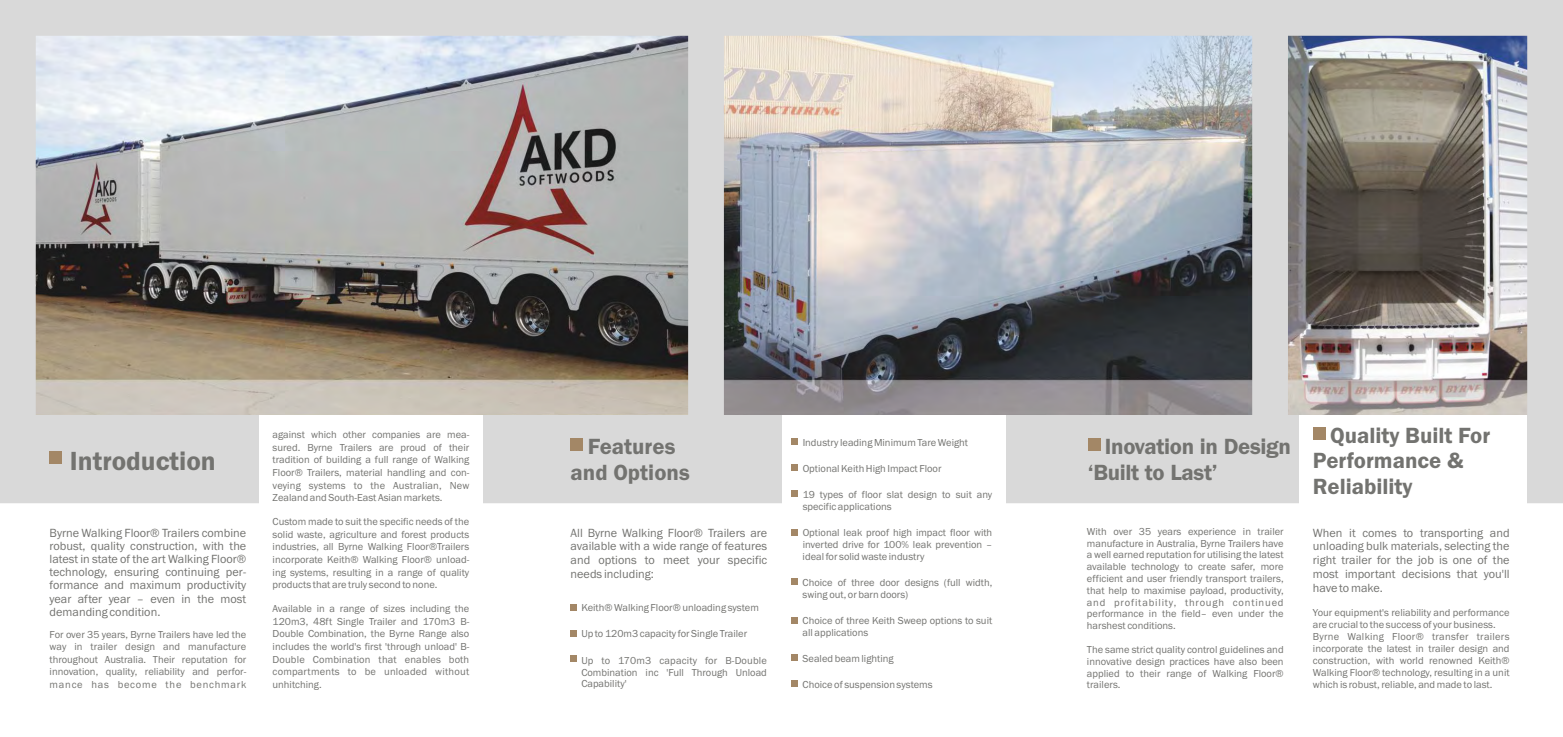
<style>
.page{position:relative;width:1563px;height:737px;background:#fff}
.page>*{position:absolute;margin:0;border:0;box-sizing:border-box;transform-origin:0 0}
.t1{font:600 27.12px "Franklin Gothic";color:#737370}
.t2{font:600 22.75px/25.8px "Franklin Gothic";color:#737370}
.t3{font:12.25px/13.9px "Franklin Gothic";color:#737370;text-align:justify}
.t4{font:10.5px/12.6px "Franklin Gothic";color:#737370;text-align:justify}
</style>
<div class="page">
<img style="left:0;top:0;width:1563px;height:503px">
<div style="left:259px;top:415px;width:223px;height:98px;background:#fff"></div>
<div style="left:782px;top:415px;width:223px;height:98px;background:#fff"></div>
<div style="left:1299px;top:415px;width:228px;height:98px;background:#fff"></div>
<div style="left:570px;top:439px;width:13px;height:12px;background:#a38766"></div>
<div style="left:50px;top:452px;width:12px;height:12px;background:#a38766"></div>
<div style="left:570px;top:604px;width:7px;height:6px;background:#a38766"></div>
<div style="left:570px;top:630px;width:7px;height:6px;background:#a38766"></div>
<div style="left:570px;top:656px;width:7px;height:6px;background:#a38766"></div>
<div style="left:792px;top:438px;width:6px;height:7px;background:#a38766"></div>
<svg style="left:792px;top:465px;width:6px;height:6px"></svg>
<svg style="left:792px;top:490px;width:6px;height:6px"></svg>
<svg style="left:792px;top:529px;width:6px;height:6px"></svg>
<svg style="left:792px;top:617px;width:6px;height:6px"></svg>
<svg style="left:792px;top:655px;width:6px;height:6px"></svg>
<svg style="left:792px;top:680px;width:6px;height:6px"></svg>
<svg style="left:792px;top:578px;width:6px;height:6px"></svg>
<div style="left:1313px;top:427px;width:12px;height:12px;background:#a38766"></div>
<div style="left:1088px;top:439px;width:12px;height:12px;background:#a38766"></div>
<h1 class="t1" style="left:70px;top:451px;width:147px">Introduction</h1>
<p class="t3" style="left:50px;top:527px;width:198px;line-height:13.2px">Byrne Walking Floor® Trailers combine robust, quality construction, with the latest in state of the art Walking Floor® technology, ensuring continuing per&shy;formance and maximum productivity year after year – even in the most demanding condition.</p>
<p class="t4" style="left:50px;top:629px;width:198px">For over 35 years, Byrne Trailers have led the way in trailer design and manufacture throughout Australia. Their reputation for innovation, quality, reliability and perfor&shy;mance has become the benchmark</p>
<p class="t4" style="left:273px;top:429px;width:198px">against which other companies are mea&shy;sured. Byrne Trailers are proud of their tradition of building a full range of Walking Floor® Trailers, material handling and con&shy;veying systems to the Australian, New Zealand and South-East Asian markets.</p>
<p class="t4" style="left:273px;top:516px;width:198px">Custom made to suit the specific needs of the solid waste, agriculture and forest products industries, all Byrne Walking Floor®Trailers incorporate Keith® Walking Floor® unload&shy;ing systems, resulting in a range of quality products that are truly second to none.</p>
<p class="t4" style="left:273px;top:603px;width:198px">Available in a range of sizes including the 120m3, 48ft Single Trailer and 170m3 B-Double Combination, the Byrne Range also includes the world's first 'through unload' B-Double Combination that enables both compartments to be unloaded without unhitching.</p>
<h2 class="t2" style="left:570px;top:435px;width:121px;text-align:center">Features and Options</h2>
<p class="t3" style="left:570px;top:526px;width:198px">All Byrne Walking Floor® Trailers are available with a wide range of features and options to meet your specific needs including:</p>
<p class="t4" style="left:581px;top:602px;width:179px">Keith® Walking Floor® unloading system</p>
<p class="t4" style="left:581px;top:628px;width:167px">Up to 120m3 capacity for Single Trailer</p>
<p class="t4" style="left:581px;top:655px;width:187px;line-height:11.9px">Up to 170m3 capacity for B-Double Combination inc 'Full Through Unload Capability'</p>
<p class="t4" style="left:802px;top:437px;width:167px">Industry leading Minimum Tare Weight</p>
<p class="t4" style="left:802px;top:462px;width:140px">Optional Keith High Impact Floor</p>
<p class="t4" style="left:802px;top:489px;width:191px;line-height:11.9px">19 types of floor slat design to suit any specific applications</p>
<p class="t4" style="left:802px;top:527px;width:191px;line-height:11.9px">Optional leak proof high impact floor with inverted drive for 100% leak prevention – ideal for solid waste industry</p>
<p class="t4" style="left:802px;top:577px;width:191px;line-height:11.9px">Choice of three door designs (full width, swing out, or barn doors)</p>
<p class="t4" style="left:802px;top:615px;width:191px;line-height:11.9px">Choice of three Keith Sweep options to suit all applications</p>
<p class="t4" style="left:802px;top:653px;width:93px">Sealed beam lighting</p>
<p class="t4" style="left:802px;top:679px;width:131px">Choice of suspension systems</p>
<h2 class="t2" style="left:1088px;top:435px;width:204px;text-indent:17px">Inovation in Design ‘Built to Last’</h2>
<p class="t4" style="left:1087px;top:526px;width:198px;line-height:11.8px">With over 35 years experience in trailer manufacture in Australia, Byrne Trailers have a well earned reputation for utilising the latest available technology to create safer, more efficient and user friendly transport trailers, that help to maximise payload, productivity, and profitability, through continued performance in the field– even under the harshest conditions.</p>
<p class="t4" style="left:1087px;top:644px;width:198px;line-height:11.8px">The same strict quality control guidelines and innovative design practices have also been applied to their range of Walking Floor® trailers.</p>
<h2 class="t2" style="left:1313px;top:424px;width:179px;text-indent:17px">Quality Built For<br>Performance &amp;<br>Reliability</h2>
<p class="t3" style="left:1313px;top:526px;width:198px">When it comes to transporting and unloading bulk materials, selecting the right trailer for the job is one of the most important decisions that you'll have to make.</p>
<p class="t4" style="left:1313px;top:607px;width:198px;line-height:11.9px;text-align:left">Your equipment's reliability and performance are crucial to the success of your business.<br>Byrne Walking Floor® transfer trailers incorporate the latest in trailer design and construction, with world renowned Keith® Walking Floor® technology, resulting in a unit which is robust, reliable, and made to last.</p>
</div>
